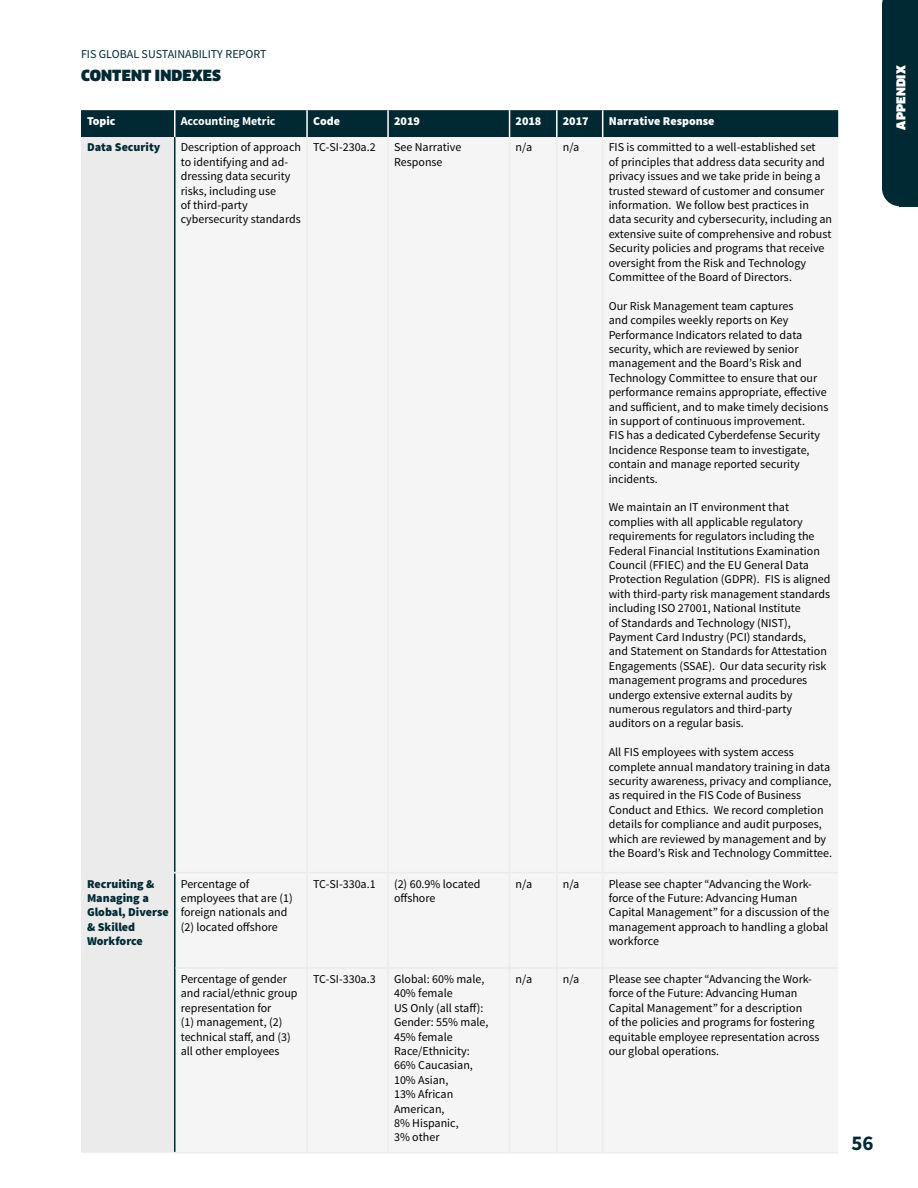
<style>
.page{position:relative;width:918px;height:1188px;background:#fff}
.page>*{position:absolute;margin:0;border:0;box-sizing:border-box;transform-origin:0 0}
.t1{font:700 21px "Source Sans Pro";color:#002933}
.t2{font:900 15px "Clan OT";letter-spacing:.01em;color:#002933}
.t3{font:12px/14.4px "Source Sans Pro";color:#000}
.t4{font:900 12px/14.4px "Source Sans Pro";color:#002933}
.t5{font:900 12px "Source Sans Pro";color:#fff}
.t6{font:12px "Source Sans Pro";color:#002933}
.t7{font:700 12px "Source Sans Pro";color:#fff}
.t8{font:900 12px "Clan OT";letter-spacing:.01em;color:#fff}
</style>
<div class="page">
<div style="left:81px;top:137px;width:93px;height:1016px;background:#ebebeb"></div>
<div style="left:176px;top:137px;width:662px;height:1015px;background:#f5f5f5"></div>
<div style="left:81px;top:110px;width:757px;height:27px;background:#002933"></div>
<hr style="left:174px;top:137px;width:2px;height:735px;background:#002933">
<hr style="left:174px;top:873px;width:2px;height:95px;background:#002933">
<hr style="left:174px;top:968px;width:2px;height:184px;background:#002933">
<hr style="left:306px;top:137px;width:2px;height:735px;background:#ebebeb">
<hr style="left:387px;top:137px;width:2px;height:735px;background:#ebebeb">
<hr style="left:509px;top:137px;width:1px;height:735px;background:#ebebeb">
<hr style="left:556px;top:137px;width:2px;height:735px;background:#ebebeb">
<hr style="left:602px;top:137px;width:1px;height:735px;background:#ebebeb">
<hr style="left:81px;top:872px;width:94px;height:1px;background:#ebebeb">
<hr style="left:175px;top:872px;width:132px;height:1px;background:#ebebeb">
<hr style="left:306px;top:873px;width:2px;height:94px;background:#ebebeb">
<hr style="left:307px;top:872px;width:81px;height:1px;background:#ebebeb">
<hr style="left:388px;top:872px;width:122px;height:1px;background:#ebebeb">
<hr style="left:510px;top:872px;width:47px;height:1px;background:#ebebeb">
<hr style="left:557px;top:872px;width:46px;height:1px;background:#ebebeb">
<hr style="left:387px;top:873px;width:2px;height:94px;background:#ebebeb">
<hr style="left:509px;top:873px;width:1px;height:94px;background:#ebebeb">
<hr style="left:556px;top:873px;width:2px;height:94px;background:#ebebeb">
<hr style="left:602px;top:873px;width:1px;height:94px;background:#ebebeb">
<hr style="left:603px;top:872px;width:235px;height:1px;background:#ebebeb">
<hr style="left:176px;top:967px;width:131px;height:2px;background:#ebebeb">
<hr style="left:306px;top:969px;width:2px;height:183px;background:#ebebeb">
<hr style="left:307px;top:967px;width:81px;height:2px;background:#ebebeb">
<hr style="left:388px;top:967px;width:122px;height:2px;background:#ebebeb">
<hr style="left:510px;top:967px;width:47px;height:2px;background:#ebebeb">
<hr style="left:557px;top:967px;width:46px;height:2px;background:#ebebeb">
<hr style="left:387px;top:969px;width:2px;height:183px;background:#ebebeb">
<hr style="left:509px;top:969px;width:1px;height:183px;background:#ebebeb">
<hr style="left:556px;top:969px;width:2px;height:183px;background:#ebebeb">
<hr style="left:602px;top:969px;width:1px;height:183px;background:#ebebeb">
<hr style="left:603px;top:967px;width:235px;height:2px;background:#ebebeb">
<hr style="left:174px;top:1152px;width:133px;height:1px;background:#ebebeb">
<hr style="left:307px;top:1152px;width:81px;height:1px;background:#ebebeb">
<hr style="left:388px;top:1152px;width:122px;height:1px;background:#ebebeb">
<hr style="left:510px;top:1152px;width:47px;height:1px;background:#ebebeb">
<hr style="left:557px;top:1152px;width:46px;height:1px;background:#ebebeb">
<hr style="left:603px;top:1152px;width:235px;height:1px;background:#ebebeb">
<div style="left:882px;top:0;width:36px;height:206px;background:#002933"></div>
<p class="t6" style="left:81px;top:47px;width:187px">FIS GLOBAL SUSTAINABILITY REPORT</p>
<p class="t2" style="left:81px;top:67px;width:142px">CONTENT INDEXES</p>
<p class="t5" style="left:87px;top:113px;width:30px">Topic</p>
<p class="t7" style="left:181px;top:113px;width:96px">Accounting Metric</p>
<p class="t5" style="left:313px;top:113px;width:29px">Code</p>
<p class="t5" style="left:394px;top:113px;width:27px">2019</p>
<p class="t5" style="left:516px;top:113px;width:27px">2018</p>
<p class="t5" style="left:563px;top:113px;width:27px">2017</p>
<p class="t5" style="left:609px;top:113px;width:107px">Narrative Response</p>
<p class="t4" style="left:87px;top:141px;width:75px">Data Security</p>
<p class="t3" style="left:181px;top:140px;width:122px">Description of approach to identifying and ad&shy;dressing data security risks, including use<br>of third-party cybersecurity standards</p>
<p class="t3" style="left:313px;top:140px;width:64px">TC-SI-230a.2</p>
<p class="t3" style="left:394px;top:140px;width:69px">See Narrative<br>Response</p>
<p class="t3" style="left:516px;top:140px;width:18px">n/a</p>
<p class="t3" style="left:563px;top:140px;width:18px">n/a</p>
<p class="t3" style="left:609px;top:140px;width:225px">FIS is committed to a well-established set<br>of principles that address data security and privacy issues and we take pride in being a trusted steward of customer and consumer information. We follow best practices in data security and cybersecurity, including an extensive suite of comprehensive and robust Security policies and programs that receive oversight from the Risk and Technology Committee of the Board of Directors.</p>
<p class="t3" style="left:609px;top:299px;width:221px">Our Risk Management team captures<br>and compiles weekly reports on Key Performance Indicators related to data security, which are reviewed by senior management and the Board’s Risk and Technology Committee to ensure that our performance remains appropriate, effective and sufficient, and to make timely decisions in support of continuous improvement.<br>FIS has a dedicated Cyberdefense Security Incidence Response team to investigate, contain and manage reported security incidents.</p>
<p class="t3" style="left:609px;top:500px;width:223px">We maintain an IT environment that complies with all applicable regulatory requirements for regulators including the Federal Financial Institutions Examination Council (FFIEC) and the EU General Data Protection Regulation (GDPR). FIS is aligned with third-party risk management standards including ISO 27001, National Institute<br>of Standards and Technology (NIST), Payment Card Industry (PCI) standards,<br>and Statement on Standards for Attestation Engagements (SSAE). Our data security risk management programs and procedures undergo extensive external audits by numerous regulators and third-party auditors on a regular basis.</p>
<p class="t3" style="left:609px;top:745px;width:225px">All FIS employees with system access complete annual mandatory training in data security awareness, privacy and compliance, as required in the FIS Code of Business Conduct and Ethics. We record completion details for compliance and audit purposes, which are reviewed by management and by the Board’s Risk and Technology Committee.</p>
<p class="t4" style="left:87px;top:877px;width:83px">Recruiting &amp;<br>Managing a<br>Global, Diverse &amp; Skilled<br>Workforce</p>
<p class="t3" style="left:181px;top:877px;width:113px">Percentage of employees that are (1) foreign nationals and (2) located offshore</p>
<p class="t3" style="left:313px;top:877px;width:64px">TC-SI-330a.1</p>
<p class="t3" style="left:394px;top:877px;width:88px">(2) 60.9% located offshore</p>
<p class="t3" style="left:516px;top:877px;width:18px">n/a</p>
<p class="t3" style="left:563px;top:877px;width:18px">n/a</p>
<p class="t3" style="left:609px;top:877px;width:222px">Please see chapter “Advancing the Work&shy;force of the Future: Advancing Human Capital Management” for a discussion of the management approach to handling a global workforce</p>
<p class="t3" style="left:181px;top:972px;width:118px">Percentage of gender and racial/ethnic group representation for<br>(1) management, (2) technical staff, and (3) all other employees</p>
<p class="t3" style="left:313px;top:972px;width:64px">TC-SI-330a.3</p>
<p class="t3" style="left:394px;top:972px;width:96px">Global: 60% male,<br>40% female<br>US Only (all staff):<br>Gender: 55% male,<br>45% female<br>Race/Ethnicity:<br>66% Caucasian,<br>10% Asian,<br>13% African<br>American,<br>8% Hispanic,<br>3% other</p>
<p class="t3" style="left:516px;top:972px;width:18px">n/a</p>
<p class="t3" style="left:563px;top:972px;width:18px">n/a</p>
<p class="t3" style="left:609px;top:972px;width:212px">Please see chapter “Advancing the Work&shy;force of the Future: Advancing Human Capital Management” for a description<br>of the policies and programs for fostering equitable employee representation across our global operations.</p>
<h1 class="t1" style="left:851px;top:1129px;width:24px">56</h1>
<p class="t8" style="left:894px;top:130px;width:66px;rotate:-90deg">APPENDIX</p>
</div>
